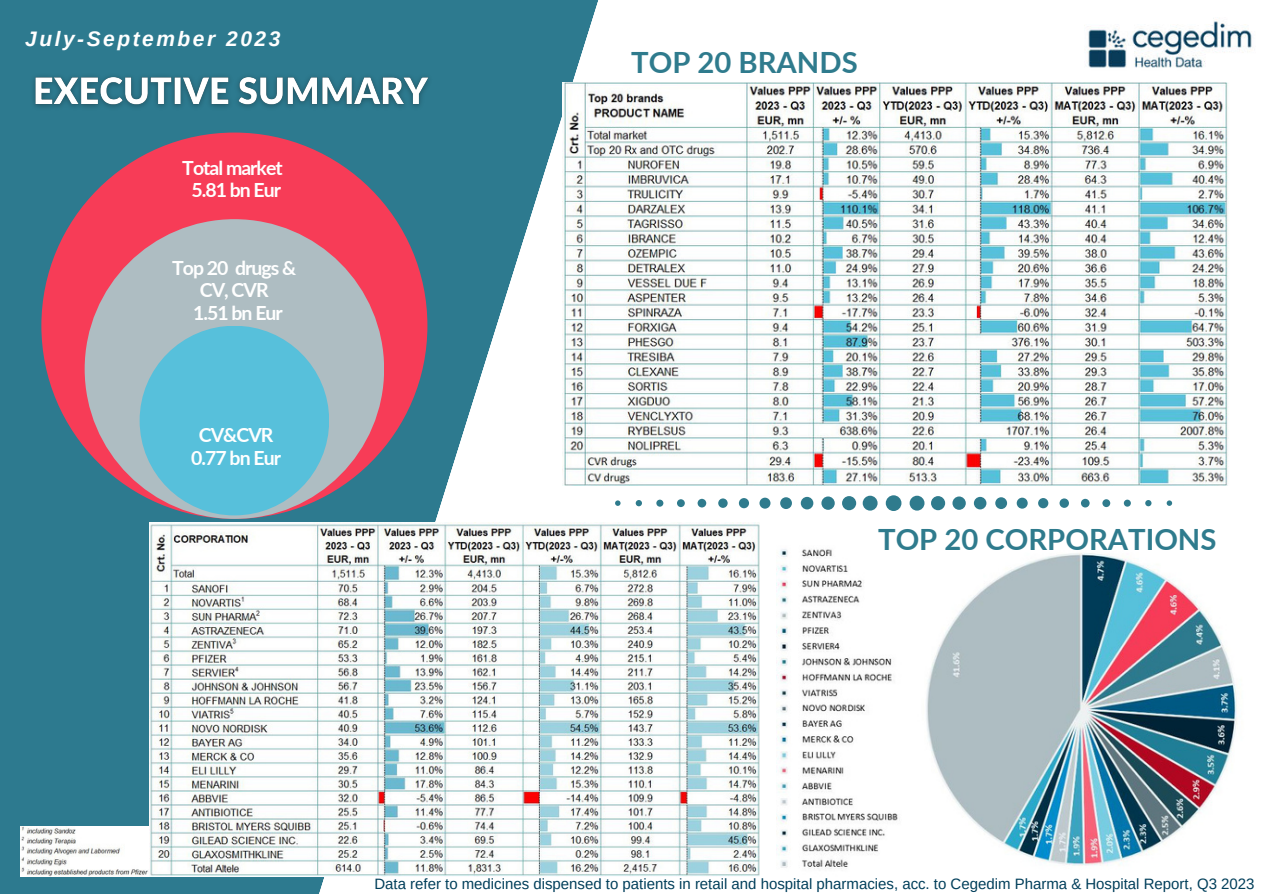
<style>
.page{position:relative;width:1263px;height:894px;background:#fff}
.page>*{position:absolute;margin:0;border:0;box-sizing:border-box;transform-origin:0 0}
.t1{font:700 29.25px "Lato";color:#2f7b8d}
.t2{font:italic 700 21px "Arimo";letter-spacing:.12em;color:#fff}
.t3{font:700 19.5px/22.5px "Lato";letter-spacing:-.05em;color:#fff;text-align:center}
.t4{font:15px "Arimo";color:#003e5a}
</style>
<div class="page">
<svg style="left:615px;top:495px;width:557px;height:16px"></svg>
<svg style="left:0;top:0;width:602px;height:893px;fill:#2d7a8f"></svg>
<img style="left:776px;top:549px;width:461px;height:320px">
<div style="left:41px;top:132px;width:386px;height:386px;background:#f73c57;border-radius:50%"></div>
<div style="left:85px;top:219px;width:299px;height:299px;background:#aebdc2;border-radius:50%"></div>
<div style="left:140px;top:325px;width:189px;height:190px;background:#57c0db;border-radius:50%"></div>
<img style="left:20px;top:826px;width:129px;height:50px">
<img style="left:1087px;top:18px;width:165px;height:50px">
<img style="left:562px;top:82px;width:667px;height:403px">
<img style="left:149px;top:522px;width:611px;height:354px">
<img style="left:16px;top:67px;width:422px;height:49px">
<h2 class="t2" style="left:25px;top:25px;width:257px">July-September 2023</h2>
<h3 class="t3" style="left:182px;top:156px;width:102px">Total market<br>5.81 bn Eur</h3>
<h3 class="t3" style="left:172px;top:255px;width:126px">Top 20 drugs &amp;<br>CV, CVR<br>1.51 bn Eur</h3>
<h3 class="t3" style="left:191px;top:423px;width:91px">CV&amp;CVR<br>0.77 bn Eur</h3>
<h1 class="t1" style="left:631px;top:41px;width:228px">TOP 20 BRANDS</h1>
<h1 class="t1" style="left:878px;top:517px;width:340px">TOP 20 CORPORATIONS</h1>
<p class="t4" style="left:374px;top:874px;width:882px">Data refer to medicines dispensed to patients in retail and hospital pharmacies, acc. to Cegedim Pharma &amp; Hospital Report, Q3 2023</p>
</div>
